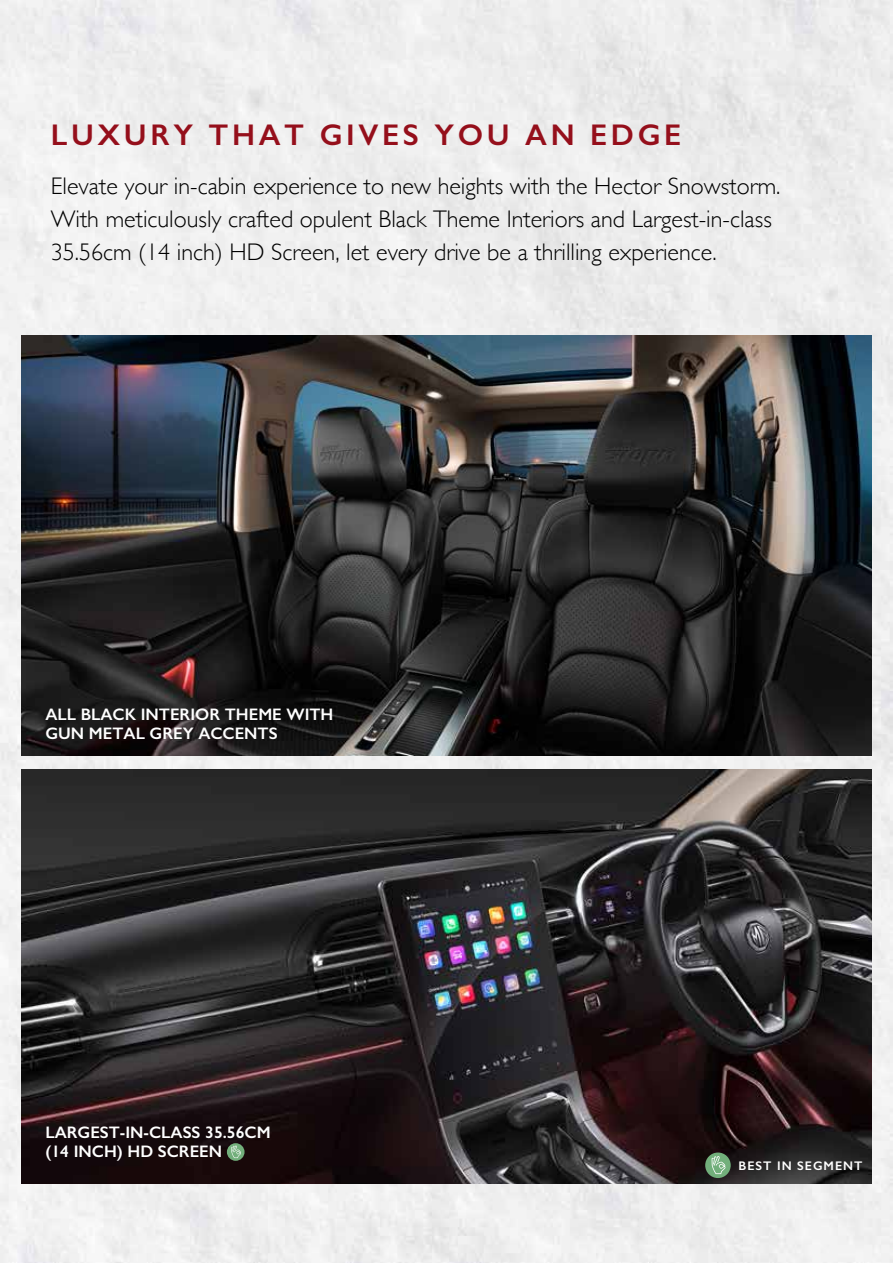
<style>
.page{position:relative;width:893px;height:1263px;background:#eee}
.page>*{position:absolute;margin:0;border:0;box-sizing:border-box;transform-origin:0 0}
.t1{font:600 30px "Gill Sans";letter-spacing:.12em;color:#950f1b}
.t2{font:300 24px/33px "Gill Sans";color:#000}
.t3{font:600 16.65px/18.8px "Gill Sans";color:#fff}
.t4{font:600 12.6px "Gill Sans";letter-spacing:.08em;color:#fff}
</style>
<div class="page">
<img style="left:21px;top:769px;width:851px;height:414px">
<img style="left:21px;top:335px;width:851px;height:420px">
<svg style="left:705px;top:1152px;width:26px;height:26px"></svg>
<svg style="left:712px;top:1156px;width:14px;height:18px"></svg>
<svg style="left:227px;top:1143px;width:18px;height:18px"></svg>
<svg style="left:231px;top:1145px;width:10px;height:13px"></svg>
<p class="t1" style="left:51px;top:117px;width:632px">LUXURY THAT GIVES YOU AN EDGE</p>
<p class="t2" style="left:51px;top:169px;width:731px">Elevate your in-cabin experience to new heights with the Hector Snowstorm.<br>With meticulously crafted opulent Black Theme Interiors and Largest-in-class<br>35.56cm (14 inch) HD Screen, let every drive be a thrilling experience.</p>
<p class="t3" style="left:45px;top:705px;width:290px">ALL BLACK INTERIOR THEME WITH<br>GUN METAL GREY ACCENTS</p>
<p class="t3" style="left:45px;top:1123px;width:227px">LARGEST-IN-CLASS 35.56CM (14 INCH) HD SCREEN</p>
<p class="t4" style="left:738px;top:1158px;width:125px">BEST IN SEGMENT</p>
</div>
